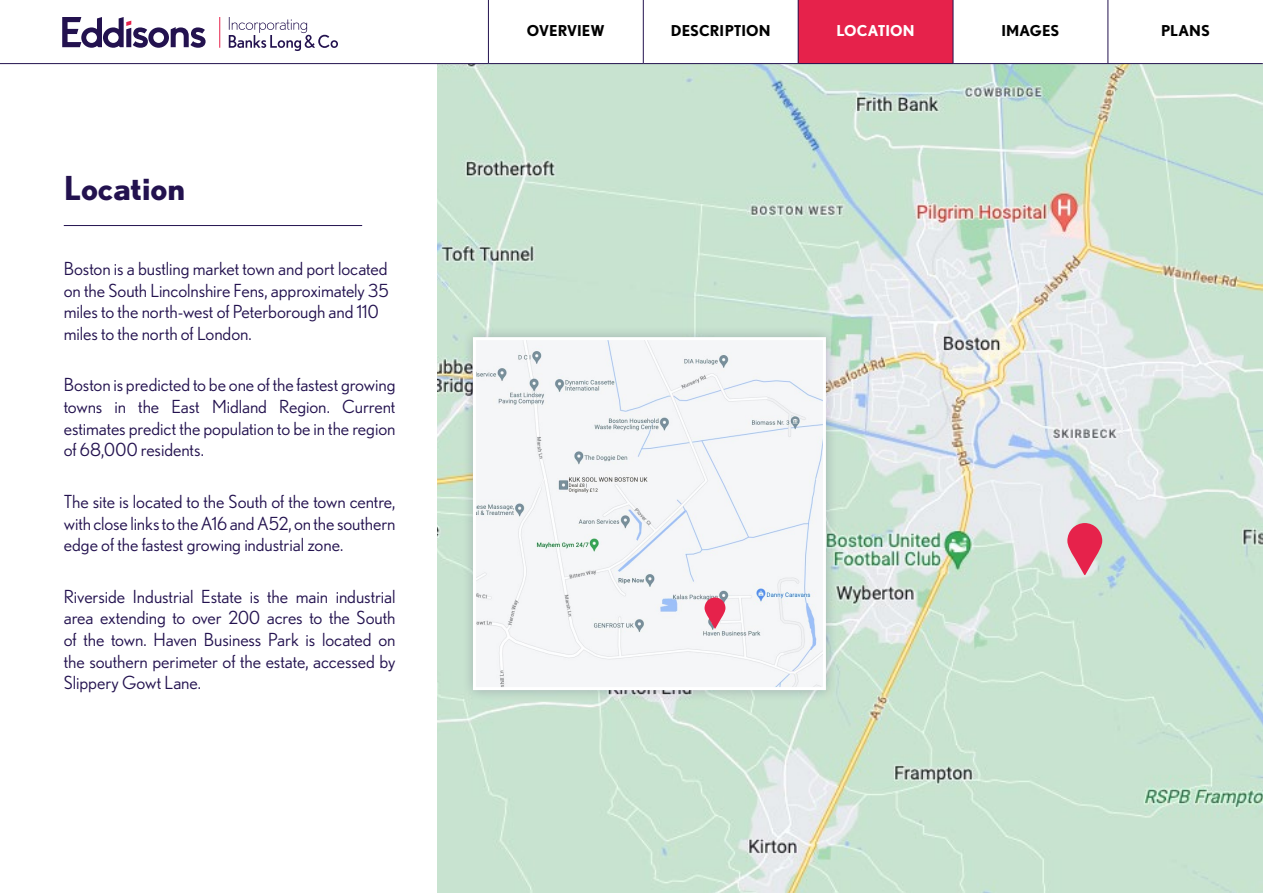
<style>
.page{position:relative;width:1263px;height:893px;background:#fff}
.page>*{position:absolute;margin:0;border:0;box-sizing:border-box;transform-origin:0 0}
.t1{font:700 33px "Nobel";color:#23124f}
.t2{font:18px/21.6px "Nobel";letter-spacing:-.005em;color:#23124f;text-align:justify}
.t3{font:700 15px "Nobel";letter-spacing:.005em;color:#000}
.t4{font:700 15px "Nobel";color:#fff}
</style>
<div class="page">
<img style="left:436px;top:64px;width:827px;height:829px">
<div style="left:461px;top:326px;width:377px;height:375px;background:#23124f;opacity:.25"></div>
<img style="left:477px;top:341px;width:345px;height:345px">
<svg style="left:1067px;top:523px;width:35px;height:52px;background:#e26881"></svg>
<svg style="left:704px;top:597px;width:21px;height:32px"></svg>
<hr style="left:64px;top:225px;width:298px;height:1px;background:#23124f">
<hr style="left:953px;top:0;width:1px;height:63px;background:#23124f">
<hr style="left:0;top:63px;width:488px;height:1px;background:#23124f">
<hr style="left:1108px;top:63px;width:155px;height:1px;background:#23124f">
<hr style="left:488px;top:63px;width:155px;height:1px;background:#23124f">
<div style="left:488px;top:0;width:118px;height:64px;background:#fff"></div>
<div style="left:607px;top:0;width:118px;height:64px;background:#fff"></div>
<svg style="left:725px;top:0;width:119px;height:64px"></svg>
<svg style="left:844px;top:1px;width:118px;height:63px;background:#e33157"></svg>
<div style="left:1080px;top:0;width:119px;height:64px;background:#fff"></div>
<svg style="left:62px;top:17px;width:144px;height:31px"></svg>
<hr style="left:219px;top:17px;width:1px;height:31px;background:#e6224b">
<svg style="left:229px;top:17px;width:109px;height:34px"></svg>
<h1 class="t1" style="left:64px;top:168px;width:123px">LOCATION</h1>
<p class="t2" style="left:64px;top:257px;width:326px;text-align:left">Boston is a bustling market town and port located on the South Lincolnshire Fens, approximately 35 miles to the north-west of Peterborough and 110 miles to the north of London.</p>
<p class="t2" style="left:64px;top:374px;width:333px">Boston is predicted to be one of the fastest growing towns in the East Midland Region. Current estimates predict the population to be in the region of 68,000 residents.</p>
<p class="t2" style="left:64px;top:490px;width:333px">The site is located to the South of the town centre, with close links to the A16 and A52, on the southern edge of the fastest growing industrial zone.</p>
<p class="t2" style="left:64px;top:585px;width:333px">Riverside Industrial Estate is the main industrial area extending to over 200 acres to the South of the town. Haven Business Park is located on the southern perimeter of the estate, accessed by Slippery Gowt Lane.</p>
<p class="t3" style="left:527px;top:21px;width:67px">OVERVIEW</p>
<p class="t3" style="left:671px;top:21px;width:101px">DESCRI PTION</p>
<p class="t4" style="left:837px;top:21px;width:19px">LOCAT</p>
<p class="t4" style="left:885px;top:21px;width:18px">ION</p>
<p class="t3" style="left:1001px;top:21px;width:59px">I MAGES</p>
<p class="t3" style="left:1161px;top:21px;width:50px">PLANS</p>
</div>
